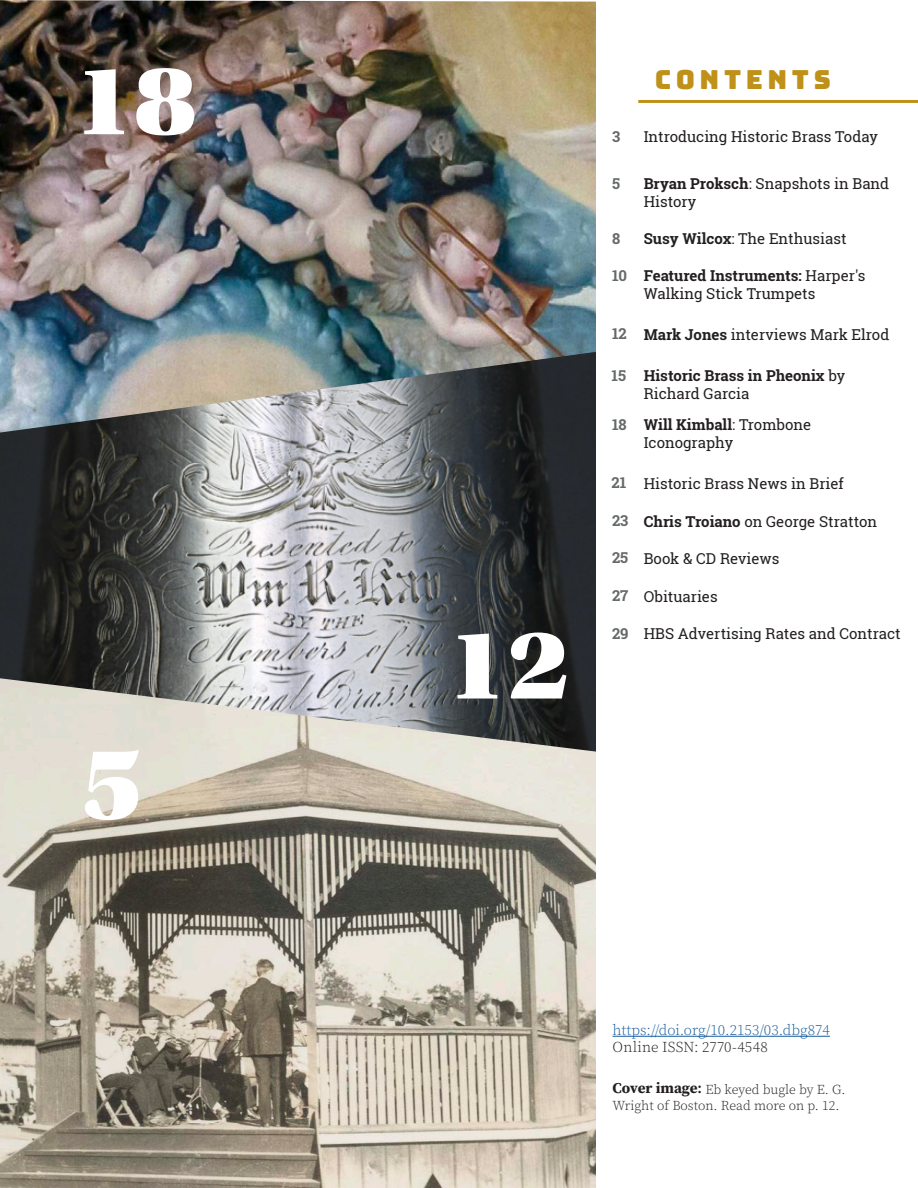
<style>
.page{position:relative;width:918px;height:1188px;background:#fff}
.page>*{position:absolute;margin:0;border:0;box-sizing:border-box;transform-origin:0 0}
.TOC_-_Large_Numerals{font:103.95px "Utopia Std Black Headline";color:#fff}
.Section_Header_-_Orange{font:26.25px "Bungee";letter-spacing:.175em;color:#c09119}
.TOC_-_Summary_Body_Text{font:15px/18px "Roboto Slab";color:#231f20}
.TOC_-_Summary_Body_Text-2{font:700 15px/18px "Roboto Slab";color:#231f20}
.Number_-_Issue_-_Price{font:300 15px "Source Serif Pro";color:#175d9e}
.TOC_-_Small_Numerals{font:700 15px "Roboto Slab";color:#656969}
.Number_-_Issue_-_Price-2{font:300 15px "Source Serif Pro";letter-spacing:.015em;color:#231f20}
.TOC_-_Summary_Body_Text-3{font:300 13.5px/16.2px "Source Serif Pro";color:#231f20}
.s1{font-weight:700}
.s2{font-weight:400}
.s3{font-weight:700;font-size:15px}
.s4{font-weight:600;font-size:15px}
</style>
<div class="page">
<img style="left:0;top:753px;width:596px;height:435px">
<img style="left:0;top:433px;width:596px;height:320px">
<img style="left:0;top:0;width:596px;height:433px">
<hr style="left:638px;top:100px;width:280px;height:3px;background:#c09119">
<hr style="left:613px;top:1036px;width:217px;height:1px;background:#175d9e">
<p class="TOC_-_Large_Numerals" style="left:74px;top:46px;width:123px">18</p>
<p class="TOC_-_Large_Numerals" style="left:82px;top:728px;width:62px">5</p>
<p class="TOC_-_Large_Numerals" style="left:447px;top:610px;width:123px">12</p>
<p class="Section_Header_-_Orange" style="left:655px;top:64px;width:178px">CONTENTS</p>
<p class="TOC_-_Small_Numerals" style="left:612px;top:126px;width:10px">3</p>
<p class="TOC_-_Summary_Body_Text" style="left:644px;top:127px;width:236px">Introducing Historic Brass Today</p>
<p class="TOC_-_Small_Numerals" style="left:612px;top:173px;width:9px">5</p>
<p class="TOC_-_Summary_Body_Text" style="left:644px;top:174px;width:247px"><span class="s1">Bryan Proksch</span>: Snapshots in Band<br>History</p>
<p class="TOC_-_Small_Numerals" style="left:612px;top:229px;width:10px">8</p>
<p class="TOC_-_Summary_Body_Text" style="left:644px;top:230px;width:204px"><span class="s1">Susy Wilcox</span>: The Enthusiast</p>
<p class="TOC_-_Small_Numerals" style="left:612px;top:265px;width:17px">10</p>
<p class="TOC_-_Summary_Body_Text" style="left:644px;top:266px;width:223px"><span class="s1">Featured Instruments:</span> Harper's<br>Walking Stick Trumpets</p>
<p class="TOC_-_Small_Numerals" style="left:612px;top:323px;width:16px">12</p>
<p class="TOC_-_Summary_Body_Text" style="left:644px;top:325px;width:247px"><span class="s1">Mark Jones</span> interviews Mark Elrod</p>
<p class="TOC_-_Small_Numerals" style="left:612px;top:365px;width:16px">15</p>
<p class="TOC_-_Summary_Body_Text-2" style="left:644px;top:366px;width:203px">Historic Brass in Pheonix <span class="s2">by<br>Richard Garcia</span></p>
<p class="TOC_-_Small_Numerals" style="left:612px;top:414px;width:16px">18</p>
<p class="TOC_-_Summary_Body_Text" style="left:644px;top:415px;width:169px"><span class="s1">Will Kimball</span>: Trombone<br>Iconography</p>
<p class="TOC_-_Small_Numerals" style="left:612px;top:472px;width:16px">21</p>
<p class="TOC_-_Summary_Body_Text" style="left:644px;top:474px;width:202px">Historic Brass News in Brief</p>
<p class="TOC_-_Small_Numerals" style="left:612px;top:510px;width:18px">23</p>
<p class="TOC_-_Small_Numerals" style="left:612px;top:547px;width:18px">25</p>
<p class="TOC_-_Summary_Body_Text" style="left:644px;top:512px;width:235px"><span class="s1">Chris Troiano</span> on George Stratton</p>
<p class="TOC_-_Summary_Body_Text" style="left:644px;top:549px;width:137px">Book &amp; CD Reviews</p>
<p class="TOC_-_Small_Numerals" style="left:612px;top:585px;width:18px">27</p>
<p class="TOC_-_Small_Numerals" style="left:612px;top:623px;width:18px">29</p>
<p class="TOC_-_Summary_Body_Text" style="left:644px;top:587px;width:75px">Obituaries</p>
<p class="TOC_-_Summary_Body_Text" style="left:644px;top:625px;width:259px">HBS Advertising Rates and Contract</p>
<p class="Number_-_Issue_-_Price" style="left:613px;top:1021px;width:219px">https://doi.org/10.2153/03.dbg874</p>
<p class="Number_-_Issue_-_Price-2" style="left:613px;top:1037px;width:157px">Online ISSN: 2770-4548</p>
<p class="TOC_-_Summary_Body_Text-3" style="left:613px;top:1081px;width:234px"><span class="s3">Cover image</span><span class="s4">:</span> Eb keyed bugle by E. G.<br>Wright of Boston. Read more on p. 12.</p>
</div>
